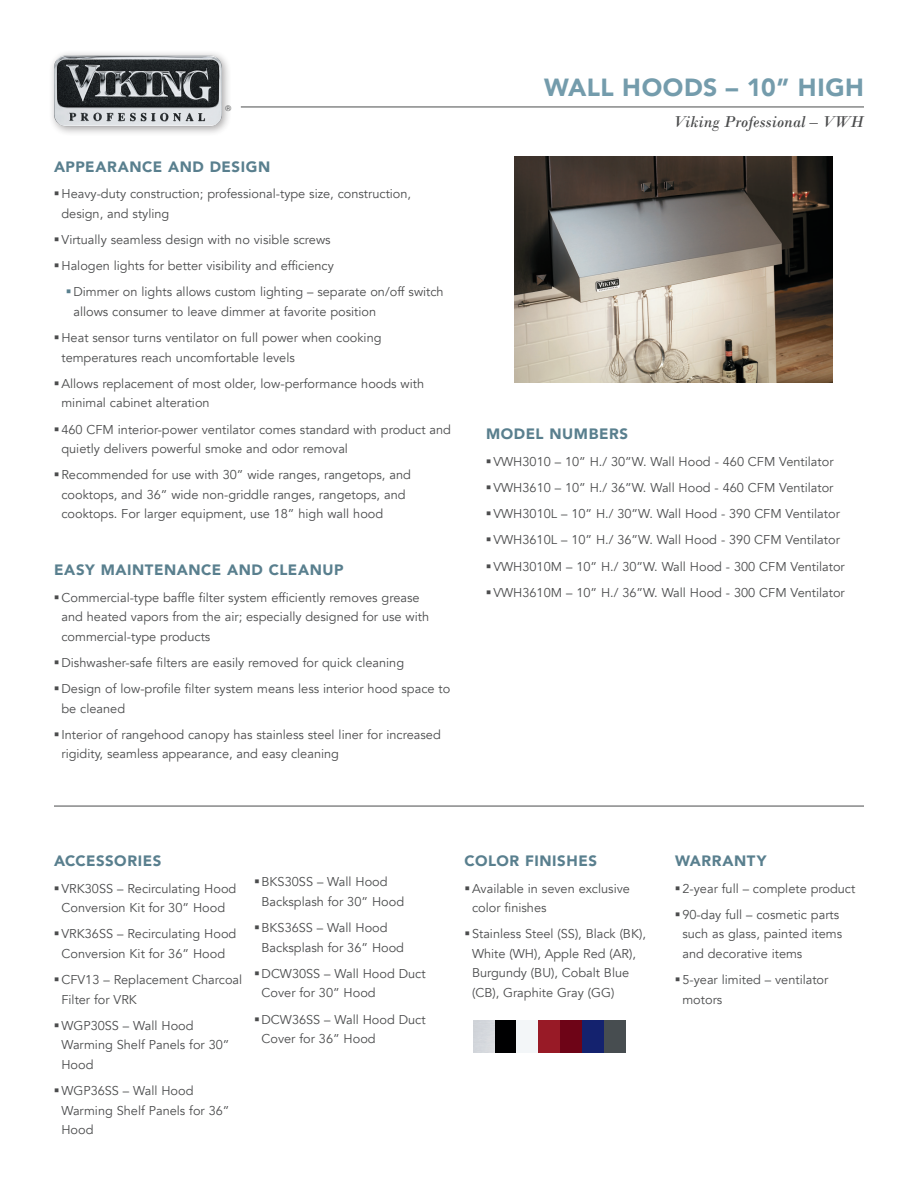
<style>
.page{position:relative;width:918px;height:1188px;background:#fff}
.page>*{position:absolute;margin:0;border:0;box-sizing:border-box;transform-origin:0 0}
.t1{font:900 24.75px "Avenir";letter-spacing:.025em;color:#749cac}
.t2{font:italic 16.5px "Bodoni";color:#4b4c4d}
.t3{font:900 15px "Avenir";letter-spacing:.035em;color:#597f8e}
.t4{font:12.75px/19.5px "Avenir";color:#4b4c4d}
.t5{font:7.5px "Century Gothic";color:#4b4c4d}
.s1{color:#597f8e}
</style>
<div class="page">
<img style="left:514px;top:157px;width:319px;height:225px">
<div style="left:48px;top:50px;width:184px;height:86px;background:#231f20;opacity:.4"></div>
<img style="left:54px;top:56px;width:168px;height:70px">
<hr style="left:241px;top:107px;width:623px;height:1px;background:#4b4c4d">
<hr style="left:54px;top:806px;width:810px;height:1px;background:#4b4c4d">
<div style="left:495px;top:1021px;width:22px;height:32px;background:#000001"></div>
<div style="left:516px;top:1021px;width:22px;height:32px;background:#f3f6f8"></div>
<div style="left:538px;top:1021px;width:22px;height:32px;background:#981a26"></div>
<div style="left:560px;top:1021px;width:22px;height:32px;background:#6e0417"></div>
<div style="left:582px;top:1021px;width:22px;height:32px;background:#14226e"></div>
<div style="left:604px;top:1021px;width:22px;height:32px;background:#474d50"></div>
<p class="t5" style="left:225px;top:104px;width:7px">®</p>
<p class="t3" style="left:54px;top:154px;width:218px">APPEARANCE AND DESIGN</p>
<p class="t4" style="left:61px;top:184px;width:351px;text-indent:-7px">▪Heavy-duty construction; professional-type size, construction, design, and styling</p>
<p class="t4" style="left:54px;top:230px;width:278px">▪Virtually seamless design with no visible screws</p>
<p class="t4" style="left:54px;top:256px;width:281px">▪Halogen lights for better visibility and efficiency</p>
<p class="t4" style="left:73px;top:283px;width:372px;text-indent:-7px"><span class="s1">▪</span>Dimmer on lights allows custom lighting – separate on/off switch allows consumer to leave dimmer at favorite position</p>
<p class="t4" style="left:61px;top:328px;width:322px;text-indent:-7px">▪Heat sensor turns ventilator on full power when cooking temperatures reach uncomfortable levels</p>
<p class="t4" style="left:61px;top:374px;width:364px;text-indent:-7px">▪Allows replacement of most older, low-performance hoods with minimal cabinet alteration</p>
<p class="t4" style="left:61px;top:420px;width:391px;text-indent:-7px">▪460 CFM interior-power ventilator comes standard with product and quietly delivers powerful smoke and odor removal</p>
<p class="t4" style="left:61px;top:466px;width:351px;text-indent:-7px">▪Recommended for use with 30” wide ranges, rangetops, and cooktops, and 36” wide non-griddle ranges, rangetops, and cooktops. For larger equipment, use 18” high wall hood</p>
<p class="t3" style="left:54px;top:557px;width:291px">EASY MAINTENANCE AND CLEANUP</p>
<p class="t4" style="left:61px;top:588px;width:369px;text-indent:-7px">▪Commercial-type baffle filter system efficiently removes grease and heated vapors from the air; especially designed for use with commercial-type products</p>
<p class="t4" style="left:54px;top:653px;width:352px">▪Dishwasher-safe filters are easily removed for quick cleaning</p>
<p class="t4" style="left:61px;top:679px;width:390px;text-indent:-7px">▪Design of low-profile filter system means less interior hood space to be cleaned</p>
<p class="t4" style="left:61px;top:725px;width:381px;text-indent:-7px">▪ Interior of rangehood canopy has stainless steel liner for increased rigidity, seamless appearance, and easy cleaning</p>
<h1 class="t1" style="left:544px;top:66px;width:321px">WALL HOODS – 10” HIGH</h1>
<p class="t2" style="left:673px;top:112px;width:192px">Viking Professional – VWH</p>
<p class="t3" style="left:486px;top:421px;width:144px">MODEL NUMBERS</p>
<p class="t4" style="left:486px;top:452px;width:349px">▪VWH3010 – 10” H./ 30”W. Wall Hood - 460 CFM Ventilator</p>
<p class="t4" style="left:486px;top:478px;width:349px">▪VWH3610 – 10” H./ 36”W. Wall Hood - 460 CFM Ventilator</p>
<p class="t4" style="left:486px;top:504px;width:355px">▪VWH3010L – 10” H./ 30”W. Wall Hood - 390 CFM Ventilator</p>
<p class="t4" style="left:486px;top:531px;width:355px">▪VWH3610L – 10” H./ 36”W. Wall Hood - 390 CFM Ventilator</p>
<p class="t4" style="left:486px;top:557px;width:360px">▪VWH3010M – 10” H./ 30”W. Wall Hood - 300 CFM Ventilator</p>
<p class="t4" style="left:486px;top:583px;width:360px">▪VWH3610M – 10” H./ 36”W. Wall Hood - 300 CFM Ventilator</p>
<p class="t3" style="left:54px;top:848px;width:109px">ACCESSORIES</p>
<p class="t4" style="left:54px;top:879px;width:184px;text-align:center">▪VRK30SS – Recirculating Hood<br>Conversion Kit for 30” Hood</p>
<p class="t4" style="left:54px;top:924px;width:184px;text-align:center">▪VRK36SS – Recirculating Hood<br>Conversion Kit for 36” Hood</p>
<p class="t4" style="left:61px;top:970px;width:182px;text-indent:-7px">▪CFV13 – Replacement Charcoal<br>Filter for VRK</p>
<p class="t4" style="left:61px;top:1016px;width:170px;text-indent:-7px">▪WGP30SS – Wall Hood<br>Warming Shelf Panels for 30”<br>Hood</p>
<p class="t4" style="left:61px;top:1081px;width:170px;text-indent:-7px">▪WGP36SS – Wall Hood<br>Warming Shelf Panels for 36”<br>Hood</p>
<p class="t4" style="left:262px;top:872px;width:144px;text-indent:-7px">▪BKS30SS – Wall Hood<br>Backsplash for 30” Hood</p>
<p class="t4" style="left:262px;top:918px;width:144px;text-indent:-7px">▪BKS36SS – Wall Hood<br>Backsplash for 36” Hood</p>
<p class="t4" style="left:262px;top:964px;width:166px;text-indent:-7px">▪DCW30SS – Wall Hood Duct<br>Cover for 30” Hood</p>
<p class="t4" style="left:262px;top:1010px;width:166px;text-indent:-7px">▪DCW36SS – Wall Hood Duct<br>Cover for 36” Hood</p>
<p class="t3" style="left:465px;top:848px;width:134px">COLOR FINISHES</p>
<p class="t4" style="left:472px;top:879px;width:159px;text-indent:-7px">▪Available in seven exclusive color finishes</p>
<p class="t4" style="left:472px;top:924px;width:175px;text-indent:-7px">▪Stainless Steel (SS), Black (BK),<br>White (WH), Apple Red (AR),<br>Burgundy (BU), Cobalt Blue (CB), Graphite Gray (GG)</p>
<p class="t3" style="left:675px;top:848px;width:93px">WARRANTY</p>
<p class="t4" style="left:675px;top:879px;width:182px">▪2-year full – complete product</p>
<p class="t4" style="left:682px;top:905px;width:161px;text-indent:-7px">▪90-day full – cosmetic parts such as glass, painted items and decorative items</p>
<p class="t4" style="left:682px;top:970px;width:147px;text-indent:-7px">▪5-year limited – ventilator motors</p>
</div>
